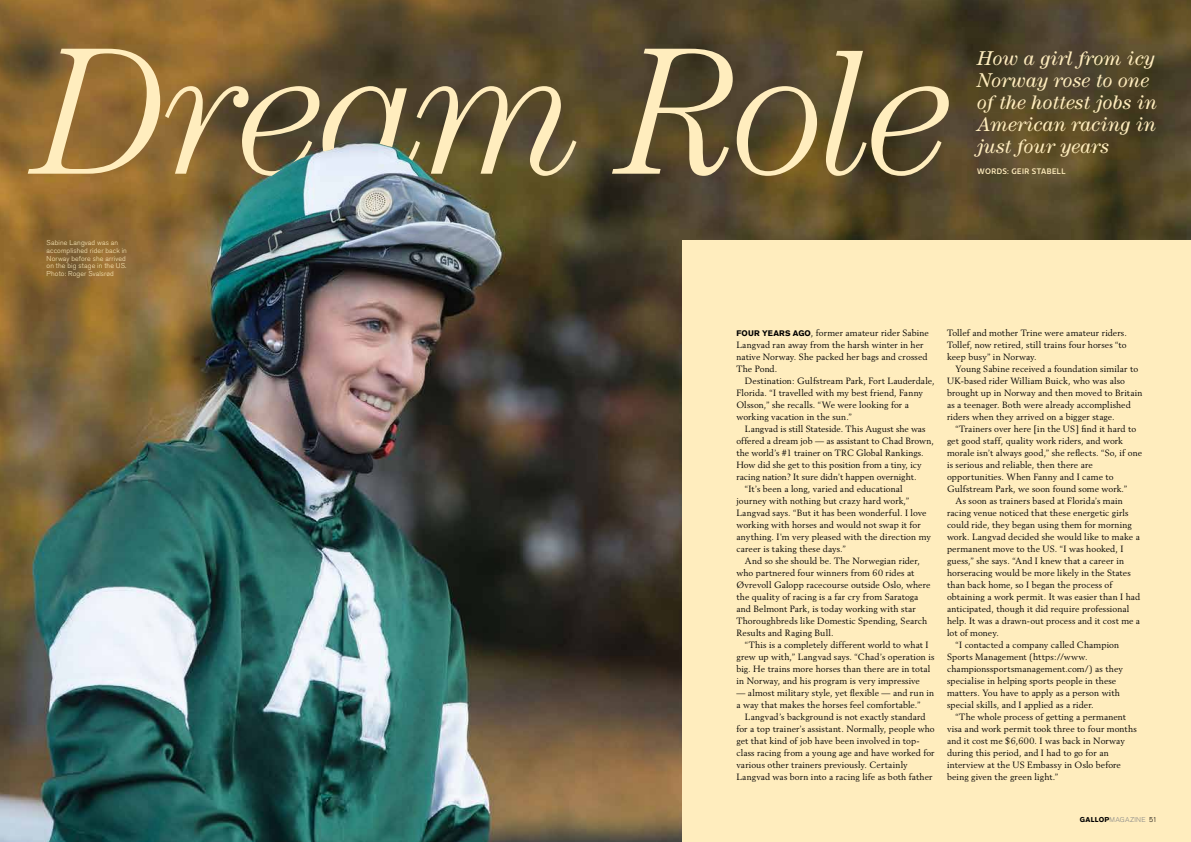
<style>
.page{position:relative;width:1191px;height:842px;background:#fff}
.page>*{position:absolute;margin:0;border:0;box-sizing:border-box;transform-origin:0 0}
.t1{font:italic 300 181.6px "Century";letter-spacing:-.035em;color:#ffedbe}
.t2{font:italic 20px/22px "Century";color:#ffedbe}
.t3{font:9px/12px "Berling";letter-spacing:.01em;color:#000}
.t4{font:700 8px "Kappa Display";letter-spacing:.05em;color:#ffedbe}
.t5{font:300 7px/7.6px "Akzidenz Grotesk BE";letter-spacing:.02em;color:#ffedbe}
.t6{font:300 7px "Akzidenz Grotesk BE";letter-spacing:.03em;color:#878787}
.s1{font-family:"Akzidenz Grotesk BE";font-weight:700;font-size:8px}
.s2{font-weight:700;color:#000}
.s3{color:#000}
</style>
<div class="page">
<img style="left:0;top:0;width:1191px;height:842px">
<div style="left:682px;top:240px;width:509px;height:602px;background:#ffedbe"></div>
<img style="left:246px;top:143px;width:233px;height:121px">
<h1 class="t1" style="left:38px;top:9px;width:919px">Dream Role</h1>
<h2 class="t2" style="left:977px;top:47px;width:181px">How a girl from icy<br>Norway rose to one of the hottest jobs in<br>American racing in just four years</h2>
<p class="t4" style="left:977px;top:166px;width:90px">WORDS: GEIR STABELL</p>
<p class="t5" style="left:47px;top:239px;width:82px">Sabine Langvad was an accomplished rider back in<br>Norway before she arrived on the big stage in the US.<br>Photo: Roger Svalsrød</p>
<p class="t3" style="left:736px;top:327px;width:194px"><span class="s1">FOUR YEARS AGO</span>, former amateur rider Sabine Langvad ran away from the harsh winter in her native Norway. She packed her bags and crossed The Pond.</p>
<p class="t3" style="left:736px;top:375px;width:200px;text-indent:9px">Destination: Gulfstream Park, Fort Lauderdale, Florida. “I travelled with my best friend, Fanny Olsson,” she recalls. “We were looking for a working vacation in the sun.”</p>
<p class="t3" style="left:745px;top:423px;width:182px">Langvad is still Stateside. This August she was</p>
<p class="t3" style="left:736px;top:435px;width:199px">offered a dream job — as assistant to Chad Brown,</p>
<p class="t3" style="left:736px;top:447px;width:189px">the world’s #1 trainer on TRC Global Rankings.</p>
<p class="t3" style="left:736px;top:459px;width:187px">How did she get to this position from a tiny, icy</p>
<p class="t3" style="left:736px;top:471px;width:182px">racing nation? It sure didn’t happen overnight.</p>
<p class="t3" style="left:745px;top:483px;width:159px">“It’s been a long, varied and educational</p>
<p class="t3" style="left:736px;top:495px;width:174px">journey with nothing but crazy hard work,”</p>
<p class="t3" style="left:736px;top:507px;width:191px">Langvad says. “But it has been wonderful. I love</p>
<p class="t3" style="left:736px;top:519px;width:186px">working with horses and would not swap it for</p>
<p class="t3" style="left:736px;top:531px;width:196px">anything. I'm very pleased with the direction my</p>
<p class="t3" style="left:736px;top:543px;width:111px">career is taking these days.”</p>
<p class="t3" style="left:745px;top:555px;width:176px">And so she should be. The Norwegian rider,</p>
<p class="t3" style="left:736px;top:567px;width:179px">who partnered four winners from 60 rides at</p>
<p class="t3" style="left:736px;top:579px;width:195px">Øvrevoll Galopp racecourse outside Oslo, where</p>
<p class="t3" style="left:736px;top:591px;width:183px">the quality of racing is a far cry from Saratoga</p>
<p class="t3" style="left:736px;top:603px;width:181px">and Belmont Park, is today working with star</p>
<p class="t3" style="left:736px;top:615px;width:192px">Thoroughbreds like Domestic Spending, Search</p>
<p class="t3" style="left:736px;top:627px;width:99px">Results and Raging Bull.</p>
<p class="t3" style="left:745px;top:639px;width:185px">“This is a completely different world to what I</p>
<p class="t3" style="left:736px;top:651px;width:199px">grew up with,” Langvad says. “Chad’s operation is</p>
<p class="t3" style="left:736px;top:663px;width:195px">big. He trains more horses than there are in total</p>
<p class="t3" style="left:736px;top:675px;width:185px">in Norway, and his program is very impressive</p>
<p class="t3" style="left:736px;top:687px;width:199px">— almost military style, yet flexible — and run in a way that makes the horses feel comfortable.”</p>
<p class="t3" style="left:736px;top:711px;width:200px;text-indent:9px">Langvad’s background is not exactly standard for a top trainer’s assistant. Normally, people who get that kind of job have been involved in top&shy;class racing from a young age and have worked for various other trainers previously. Certainly Langvad was born into a racing life as both father</p>
<p class="t3" style="left:947px;top:327px;width:181px;text-align:justify">Tollef and mother Trine were amateur riders.<br>Tollef, now retired, still trains four horses “to keep busy” in Norway.</p>
<p class="t3" style="left:947px;top:363px;width:197px;text-indent:9px">Young Sabine received a foundation similar to UK-based rider William Buick, who was also brought up in Norway and then moved to Britain as a teenager. Both were already accomplished riders when they arrived on a bigger stage.</p>
<p class="t3" style="left:955px;top:423px;width:182px">“Trainers over here [in the US] find it hard to</p>
<p class="t3" style="left:947px;top:435px;width:177px">get good staff, quality work riders, and work</p>
<p class="t3" style="left:947px;top:447px;width:196px">morale isn’t always good,” she reflects. “So, if one</p>
<p class="t3" style="left:947px;top:459px;width:147px">is serious and reliable, then there are</p>
<p class="t3" style="left:947px;top:471px;width:168px">opportunities. When Fanny and I came to</p>
<p class="t3" style="left:947px;top:483px;width:181px">Gulfstream Park, we soon found some work.”</p>
<p class="t3" style="left:955px;top:495px;width:169px">As soon as trainers based at Florida’s main</p>
<p class="t3" style="left:947px;top:507px;width:183px">racing venue noticed that these energetic girls</p>
<p class="t3" style="left:947px;top:519px;width:186px">could ride, they began using them for morning</p>
<p class="t3" style="left:947px;top:531px;width:194px">work. Langvad decided she would like to make a</p>
<p class="t3" style="left:947px;top:543px;width:178px">permanent move to the US. “I was hooked, I</p>
<p class="t3" style="left:947px;top:555px;width:179px">guess,” she says. “And I knew that a career in</p>
<p class="t3" style="left:947px;top:567px;width:185px">horseracing would be more likely in the States</p>
<p class="t3" style="left:947px;top:579px;width:167px">than back home, so I began the process of</p>
<p class="t3" style="left:947px;top:591px;width:195px">obtaining a work permit. It was easier than I had</p>
<p class="t3" style="left:947px;top:603px;width:184px">anticipated, though it did require professional</p>
<p class="t3" style="left:947px;top:615px;width:195px">help. It was a drawn-out process and it cost me a</p>
<p class="t3" style="left:947px;top:627px;width:53px">lot of money.</p>
<p class="t3" style="left:955px;top:639px;width:165px">“I contacted a company called Champion</p>
<p class="t3" style="left:947px;top:651px;width:142px">Sports Management (https://www.</p>
<p class="t3" style="left:947px;top:663px;width:177px">championssportsmanagement.com/) as they</p>
<p class="t3" style="left:947px;top:675px;width:171px">specialise in helping sports people in these</p>
<p class="t3" style="left:947px;top:687px;width:174px">matters. You have to apply as a person with</p>
<p class="t3" style="left:947px;top:699px;width:148px">special skills, and I applied as a rider.</p>
<p class="t3" style="left:955px;top:711px;width:172px">“The whole process of getting a permanent</p>
<p class="t3" style="left:947px;top:723px;width:191px">visa and work permit took three to four months</p>
<p class="t3" style="left:947px;top:735px;width:179px">and it cost me $6,600. I was back in Norway</p>
<p class="t3" style="left:947px;top:747px;width:163px">during this period, and I had to go for an</p>
<p class="t3" style="left:947px;top:759px;width:175px">interview at the US Embassy in Oslo before</p>
<p class="t3" style="left:947px;top:771px;width:113px">being given the green light.”</p>
<p class="t6" style="left:1080px;top:815px;width:78px"><span class="s2">GALLOP</span>MAGAZINE <span class="s3">51</span></p>
</div>
